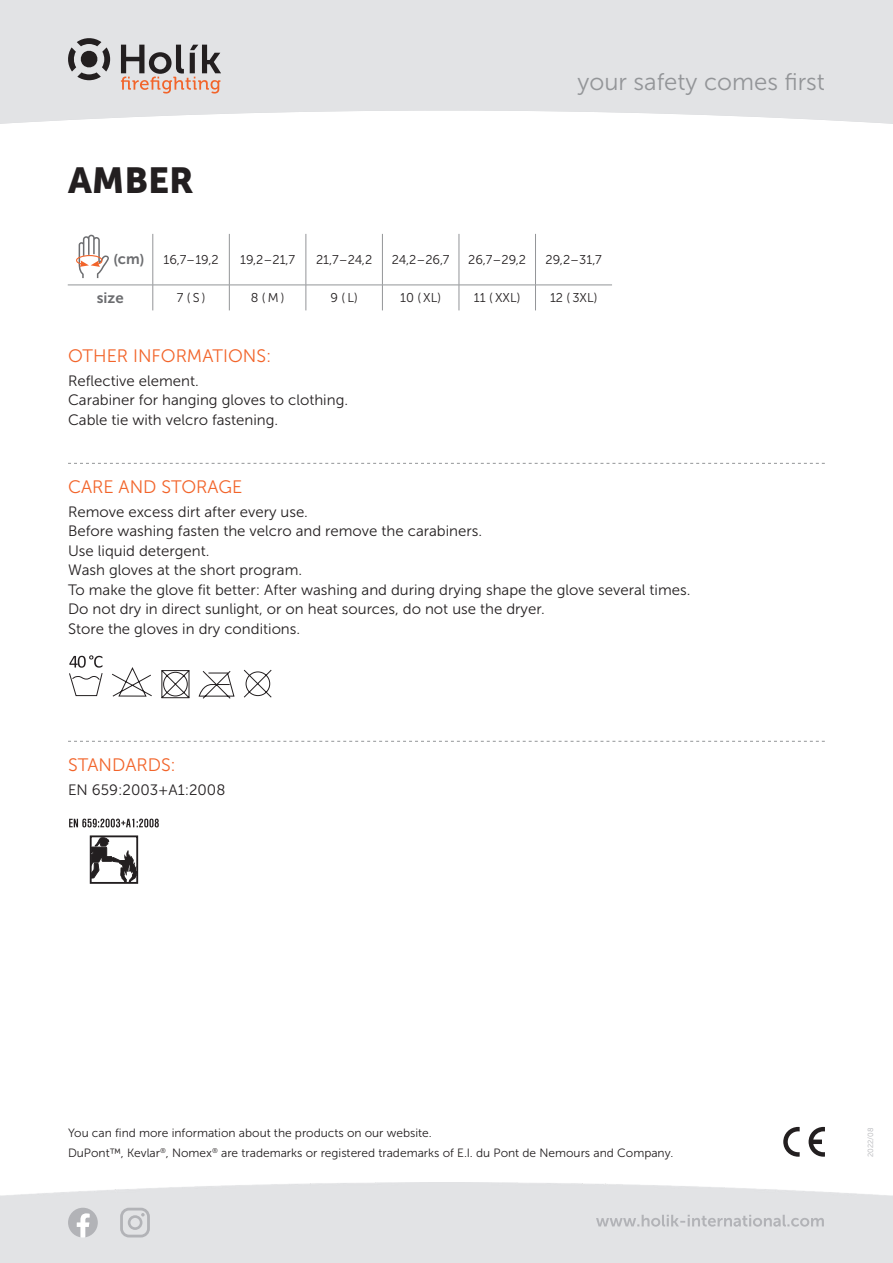
<style>
.page{position:relative;width:893px;height:1263px;background:#fff}
.page>*{position:absolute;margin:0;border:0;box-sizing:border-box;transform-origin:0 0}
.RODINA_HESDLINE_2__s{font:36px "Museo Sans 900";color:#231f20}
.t1{font:24px "Museo Sans 300";color:#939598}
.Nadpisek{font:18px "Museo Sans 300";color:#f2642a}
.Texty_2__strana{font:15px/19.5px "Museo Sans 300";color:#231f20}
.Tabulka_Prvni_sloupe{font:15px "Museo Sans 700";color:#6c6d70}
.Tabulka_Stred{font:12.75px "Museo Sans 300";color:#231f20}
.Vice_info_na_webu{font:12px "Museo Sans 300";color:#231f20}
.t2{font:7.5px "Museo Sans 300";color:#b2b3b7}
</style>
<div class="page">
<svg style="left:68px;top:38px;width:42px;height:42px;background:#959495"></svg>
<svg style="left:121px;top:45px;width:100px;height:49px;background:#b5a8a4"></svg>
<hr style="left:153px;top:234px;width:1px;height:51px;background:#939598">
<hr style="left:229px;top:234px;width:1px;height:51px;background:#939598">
<hr style="left:306px;top:234px;width:1px;height:51px;background:#939598">
<hr style="left:382px;top:234px;width:1px;height:51px;background:#939598">
<hr style="left:459px;top:234px;width:1px;height:51px;background:#939598">
<hr style="left:535px;top:234px;width:1px;height:51px;background:#939598">
<hr style="left:68px;top:285px;width:85px;height:1px;background:#939598">
<hr style="left:153px;top:285px;width:76px;height:1px;background:#939598">
<svg style="left:153px;top:285px;width:1px;height:25px"></svg>
<hr style="left:229px;top:285px;width:77px;height:1px;background:#939598">
<svg style="left:229px;top:285px;width:1px;height:25px"></svg>
<hr style="left:306px;top:285px;width:76px;height:1px;background:#939598">
<svg style="left:306px;top:285px;width:1px;height:25px"></svg>
<hr style="left:382px;top:285px;width:77px;height:1px;background:#939598">
<svg style="left:382px;top:285px;width:1px;height:25px"></svg>
<hr style="left:459px;top:285px;width:76px;height:1px;background:#939598">
<svg style="left:459px;top:285px;width:1px;height:25px"></svg>
<hr style="left:535px;top:285px;width:77px;height:1px;background:#939598">
<svg style="left:535px;top:286px;width:1px;height:24px"></svg>
<svg style="left:76px;top:235px;width:33px;height:43px"></svg>
<svg style="left:783px;top:1127px;width:17px;height:30px"></svg>
<svg style="left:809px;top:1127px;width:16px;height:30px"></svg>
<svg style="left:596px;top:1215px;width:228px;height:12px;background:#d0d1d4"></svg>
<svg style="left:68px;top:1208px;width:30px;height:29px"></svg>
<svg style="left:120px;top:1208px;width:30px;height:29px"></svg>
<svg style="left:68px;top:463px;width:757px;height:1px"></svg>
<svg style="left:68px;top:741px;width:757px;height:1px"></svg>
<svg style="left:69px;top:655px;width:203px;height:44px"></svg>
<div style="left:90px;top:835px;width:48px;height:49px;border:2px solid #231f20"></div>
<svg style="left:91px;top:837px;width:47px;height:47px"></svg>
<svg style="left:69px;top:819px;width:90px;height:8px"></svg>
<p class="RODINA_HESDLINE_2__s" style="left:68px;top:160px;width:127px">AMBER</p>
<h2 class="t1" style="left:578px;top:69px;width:249px">your safety comes first</h2>
<p class="Tabulka_Prvni_sloupe" style="left:113px;top:251px;width:33px">(cm)</p>
<p class="Tabulka_Stred" style="left:163px;top:253px;width:57px">16,7–19,2</p>
<p class="Tabulka_Stred" style="left:240px;top:253px;width:57px">19,2–21,7</p>
<p class="Tabulka_Stred" style="left:316px;top:253px;width:58px">21,7–24,2</p>
<p class="Tabulka_Stred" style="left:392px;top:253px;width:59px">24,2–26,7</p>
<p class="Tabulka_Stred" style="left:468px;top:253px;width:59px">26,7–29,2</p>
<p class="Tabulka_Stred" style="left:546px;top:253px;width:58px">29,2–31,7</p>
<p class="Tabulka_Prvni_sloupe" style="left:97px;top:290px;width:28px">size</p>
<p class="Tabulka_Stred" style="left:177px;top:291px;width:30px">7 (S)</p>
<p class="Tabulka_Stred" style="left:251px;top:291px;width:35px">8 (M)</p>
<p class="Tabulka_Stred" style="left:330px;top:291px;width:29px">9 (L )</p>
<p class="Tabulka_Stred" style="left:400px;top:291px;width:43px">10 ( XL )</p>
<p class="Tabulka_Stred" style="left:474px;top:291px;width:48px">11 ( XXL )</p>
<p class="Tabulka_Stred" style="left:550px;top:291px;width:49px">12 ( 3XL )</p>
<p class="Nadpisek" style="left:68px;top:346px;width:205px">OTHER INFORMATIONS:</p>
<p class="Texty_2__strana" style="left:68px;top:371px;width:282px">Reflective element.<br>Carabiner for hanging gloves to clothing.<br>Cable tie with velcro fastening.</p>
<p class="Nadpisek" style="left:68px;top:477px;width:176px">CARE AND STORAGE</p>
<p class="Texty_2__strana" style="left:68px;top:502px;width:241px">Remove excess dirt after every use.</p>
<p class="Texty_2__strana" style="left:68px;top:521px;width:416px">Before washing fasten the velcro and remove the carabiners.</p>
<p class="Texty_2__strana" style="left:68px;top:541px;width:143px">Use liquid detergent.</p>
<p class="Texty_2__strana" style="left:68px;top:560px;width:236px">Wash gloves at the short program.</p>
<p class="Texty_2__strana" style="left:68px;top:580px;width:624px">To make the glove fit better: After washing and during drying shape the glove several times.</p>
<p class="Texty_2__strana" style="left:68px;top:599px;width:478px">Do not dry in direct sunlight, or on heat sources, do not use the dryer.</p>
<p class="Texty_2__strana" style="left:68px;top:619px;width:234px">Store the gloves in dry conditions.</p>
<p class="Nadpisek" style="left:68px;top:755px;width:109px">STANDARDS:</p>
<p class="Texty_2__strana" style="left:68px;top:780px;width:159px">EN 659:2003+A1:2008</p>
<p class="Vice_info_na_webu" style="left:68px;top:1126px;width:365px">You can find more information about the products on our website.</p>
<p class="Vice_info_na_webu" style="left:68px;top:1146px;width:607px">DuPont™, Kevlar<sup>®</sup>, Nomex<sup>®</sup> are trademarks or registered trademarks of E.I. du Pont de Nemours and Company.</p>
<p class="t2" style="left:866px;top:1157px;width:31px;rotate:-90deg">2022/08</p>
</div>
